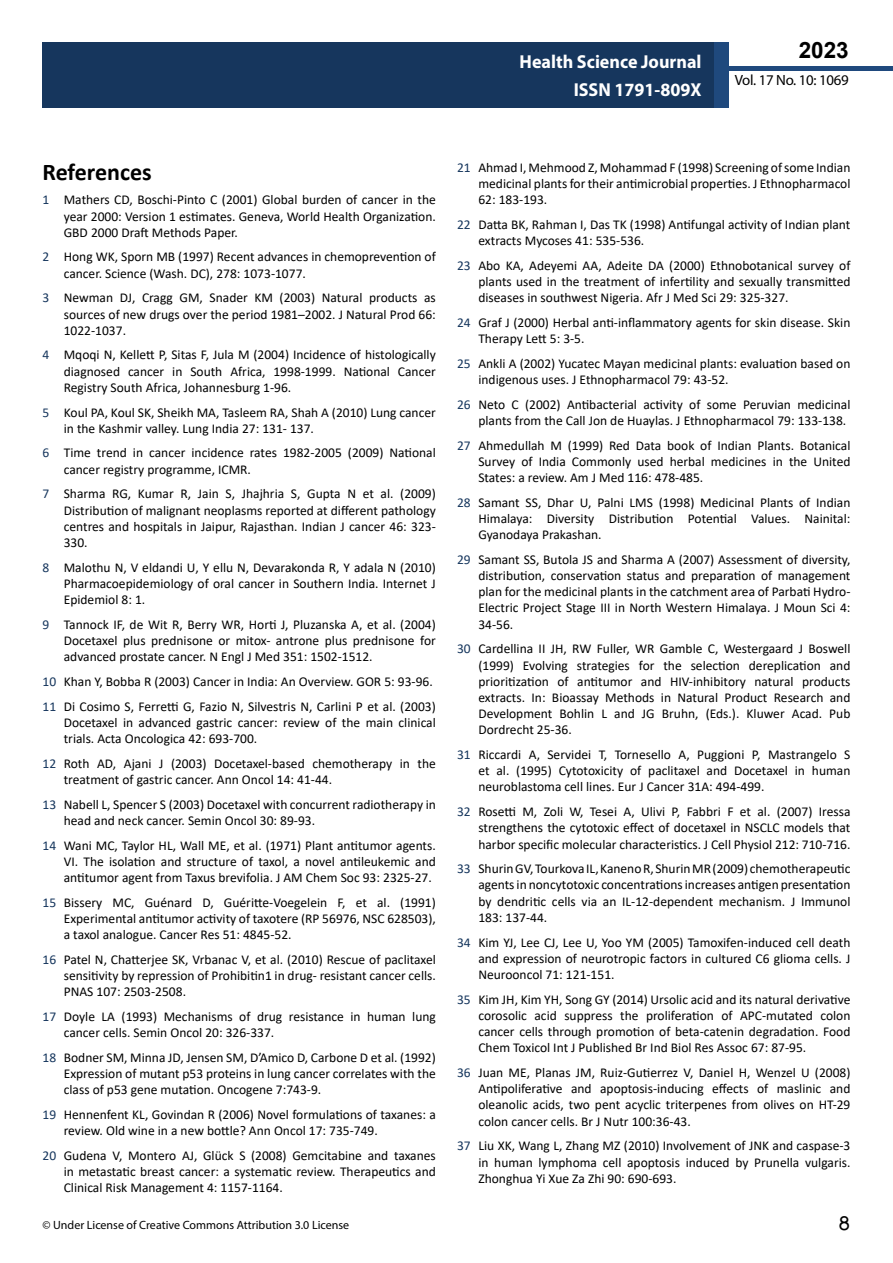
<style>
.page{position:relative;width:893px;height:1263px;background:#fff}
.page>*{position:absolute;margin:0;border:0;box-sizing:border-box;transform-origin:0 0}
.t1{font:25.5px "Tunga";color:#000}
.t2{font:700 24px "Calibri";color:#000}
.t3{font:700 22.5px "Arial";color:#000}
.t4{font:700 18.75px/27.2px "Myriad Pro";color:#fff;text-align:right;scale:.96 1}
.t5{font:14.85px "Myriad Pro";letter-spacing:-.02em;color:#000}
.t6{font:13.5px/16.2px "Calibri";color:#000;text-align:justify}
.t7{font:12px "Myriad Pro";color:#000}
.s1{color:#16365d}
</style>
<div class="page">
<div style="left:722px;top:66px;width:171px;height:5px;background:#1f497d"></div>
<div style="left:43px;top:42px;width:671px;height:66px;background:#16365d"></div>
<div style="left:714px;top:42px;width:15px;height:66px;background:#1f497d"></div>
<h3 class="t4" style="left:520px;top:48px;width:191px">Health Science Journal<br>ISSN 1791-809X</h3>
<h3 class="t3" style="left:799px;top:35px;width:52px">2023</h3>
<p class="t5" style="left:735px;top:71px;width:115px">Vol. 17 No. 10: 1069</p>
<h2 class="t2" style="left:43px;top:155px;width:111px">References</h2>
<p class="t6" style="left:64px;top:191px;width:374px;text-indent:-21px"><span class="s1">1</span> Mathers CD, Boschi-Pinto C (2001) Global burden of cancer in the year 2000: Version 1 estimates. Geneva, World Health Organization.<br>GBD 2000 Draft Methods Paper.</p>
<p class="t6" style="left:64px;top:248px;width:374px;text-indent:-21px"><span class="s1">2</span> Hong WK, Sporn MB (1997) Recent advances in chemoprevention of cancer. Science (Wash. DC), 278: 1073-1077.</p>
<p class="t6" style="left:64px;top:289px;width:374px;text-indent:-21px"><span class="s1">3</span> Newman DJ, Cragg GM, Snader KM (2003) Natural products as sources of new drugs over the period 1981–2002. J Natural Prod 66:<br>1022-1037.</p>
<p class="t6" style="left:64px;top:346px;width:374px;text-indent:-21px"><span class="s1">4</span> Mqoqi N, Kellett P, Sitas F, Jula M (2004) Incidence of histologically diagnosed cancer in South Africa, 1998-1999. National Cancer Registry South Africa, Johannesburg 1-96.</p>
<p class="t6" style="left:64px;top:404px;width:374px;text-indent:-21px"><span class="s1">5</span> Koul PA, Koul SK, Sheikh MA, Tasleem RA, Shah A (2010) Lung cancer in the Kashmir valley. Lung India 27: 131- 137.</p>
<p class="t6" style="left:64px;top:444px;width:374px;text-indent:-21px"><span class="s1">6</span> Time trend in cancer incidence rates 1982-2005 (2009) National cancer registry programme, ICMR.</p>
<p class="t6" style="left:64px;top:485px;width:374px;text-indent:-21px"><span class="s1">7</span> Sharma RG, Kumar R, Jain S, Jhajhria S, Gupta N et al. (2009)<br>Distribution of malignant neoplasms reported at different pathology centres and hospitals in Jaipur, Rajasthan. Indian J cancer 46: 323- 330.</p>
<p class="t6" style="left:64px;top:559px;width:374px;text-indent:-21px"><span class="s1">8</span> Malothu N, V eldandi U, Y ellu N, Devarakonda R, Y adala N (2010)<br>Pharmacoepidemiology of oral cancer in Southern India. Internet J Epidemiol 8: 1.</p>
<p class="t6" style="left:64px;top:616px;width:374px;text-indent:-21px"><span class="s1">9</span> Tannock IF, de Wit R, Berry WR, Horti J, Pluzanska A, et al. (2004)<br>Docetaxel plus prednisone or mitox- antrone plus prednisone for advanced prostate cancer. N Engl J Med 351: 1502-1512.</p>
<p class="t6" style="left:43px;top:669px;width:395px;line-height:24.8px"><span class="s1">10</span> Khan Y, Bobba R (2003) Cancer in India: An Overview. GOR 5: 93-96.<br><span class="s1">11</span> Di Cosimo S, Ferretti G, Fazio N, Silvestris N, Carlini P et al. (2003)</p>
<p class="t6" style="left:64px;top:714px;width:374px">Docetaxel in advanced gastric cancer: review of the main clinical trials. Acta Oncologica 42: 693-700.</p>
<p class="t6" style="left:64px;top:755px;width:374px;text-indent:-21px"><span class="s1">12</span> Roth AD, Ajani J (2003) Docetaxel-based chemotherapy in the treatment of gastric cancer. Ann Oncol 14: 41-44.</p>
<p class="t6" style="left:64px;top:796px;width:374px;text-indent:-21px"><span class="s1">13</span> Nabell L, Spencer S (2003) Docetaxel with concurrent radiotherapy in head and neck cancer. Semin Oncol 30: 89-93.</p>
<p class="t6" style="left:64px;top:837px;width:374px;text-indent:-21px"><span class="s1">14</span> Wani MC, Taylor HL, Wall ME, et al. (1971) Plant antitumor agents.<br>VI. The isolation and structure of taxol, a novel antileukemic and antitumor agent from Taxus brevifolia. J AM Chem Soc 93: 2325-27.</p>
<p class="t6" style="left:64px;top:894px;width:374px;text-indent:-21px"><span class="s1">15</span> Bissery MC, Guénard D, Guéritte-Voegelein F, et al. (1991)<br>Experimental antitumor activity of taxotere (RP 56976, NSC 628503), a taxol analogue. Cancer Res 51: 4845-52.</p>
<p class="t6" style="left:64px;top:951px;width:374px;text-indent:-21px"><span class="s1">16</span> Patel N, Chatterjee SK, Vrbanac V, et al. (2010) Rescue of paclitaxel sensitivity by repression of Prohibitin1 in drug- resistant cancer cells.<br>PNAS 107: 2503-2508.</p>
<p class="t6" style="left:64px;top:1008px;width:374px;text-indent:-21px"><span class="s1">17</span> Doyle LA (1993) Mechanisms of drug resistance in human lung cancer cells. Semin Oncol 20: 326-337.</p>
<p class="t6" style="left:64px;top:1049px;width:374px;text-indent:-21px"><span class="s1">18</span> Bodner SM, Minna JD, Jensen SM, D’Amico D, Carbone D et al. (1992)<br>Expression of mutant p53 proteins in lung cancer correlates with the class of p53 gene mutation. Oncogene 7:743-9.</p>
<p class="t6" style="left:64px;top:1106px;width:374px;text-indent:-21px"><span class="s1">19</span> Hennenfent KL, Govindan R (2006) Novel formulations of taxanes: a review. Old wine in a new bottle? Ann Oncol 17: 735-749.</p>
<p class="t6" style="left:64px;top:1147px;width:374px;text-indent:-21px"><span class="s1">20</span> Gudena V, Montero AJ, Glück S (2008) Gemcitabine and taxanes in metastatic breast cancer: a systematic review. Therapeutics and Clinical Risk Management 4: 1157-1164.</p>
<p class="t6" style="left:478px;top:159px;width:374px;text-indent:-21px"><span class="s1">21</span> Ahmad I, Mehmood Z, Mohammad F (1998) Screening of some Indian medicinal plants for their antimicrobial properties. J Ethnopharmacol 62: 183-193.</p>
<p class="t6" style="left:478px;top:216px;width:374px;text-indent:-21px"><span class="s1">22</span> Datta BK, Rahman I, Das TK (1998) Antifungal activity of Indian plant extracts Mycoses 41: 535-536.</p>
<p class="t6" style="left:478px;top:257px;width:374px;text-indent:-21px"><span class="s1">23</span> Abo KA, Adeyemi AA, Adeite DA (2000) Ethnobotanical survey of plants used in the treatment of infertility and sexually transmitted diseases in southwest Nigeria. Afr J Med Sci 29: 325-327.</p>
<p class="t6" style="left:478px;top:314px;width:374px;text-indent:-21px"><span class="s1">24</span> Graf J (2000) Herbal anti‐inflammatory agents for skin disease. Skin<br>Therapy Lett 5: 3-5.</p>
<p class="t6" style="left:478px;top:355px;width:374px;text-indent:-21px"><span class="s1">25</span> Ankli A (2002) Yucatec Mayan medicinal plants: evaluation based on indigenous uses. J Ethnopharmacol 79: 43-52.</p>
<p class="t6" style="left:478px;top:396px;width:374px;text-indent:-21px"><span class="s1">26</span> Neto C (2002) Antibacterial activity of some Peruvian medicinal plants from the Call Jon de Huaylas. J Ethnopharmacol 79: 133-138.</p>
<p class="t6" style="left:478px;top:437px;width:374px;text-indent:-21px"><span class="s1">27</span> Ahmedullah M (1999) Red Data book of Indian Plants. Botanical Survey of India Commonly used herbal medicines in the United States: a review. Am J Med 116: 478-485.</p>
<p class="t6" style="left:478px;top:494px;width:374px;text-indent:-21px"><span class="s1">28</span> Samant SS, Dhar U, Palni LMS (1998) Medicinal Plants of Indian Himalaya: Diversity Distribution Potential Values. Nainital:<br>Gyanodaya Prakashan.</p>
<p class="t6" style="left:478px;top:551px;width:374px;text-indent:-21px"><span class="s1">29</span> Samant SS, Butola JS and Sharma A (2007) Assessment of diversity, distribution, conservation status and preparation of management plan for the medicinal plants in the catchment area of Parbati Hydro-Electric Project Stage III in North Western Himalaya. J Moun Sci 4:<br>34-56.</p>
<p class="t6" style="left:478px;top:640px;width:374px;text-indent:-21px"><span class="s1">30</span> Cardellina II JH, RW Fuller, WR Gamble C, Westergaard J Boswell (1999) Evolving strategies for the selection dereplication and prioritization of antitumor and HIV-inhibitory natural products extracts. In: Bioassay Methods in Natural Product Research and Development Bohlin L and JG Bruhn, (Eds.). Kluwer Acad. Pub Dordrecht 25-36.</p>
<p class="t6" style="left:478px;top:746px;width:374px;text-indent:-21px"><span class="s1">31</span> Riccardi A, Servidei T, Tornesello A, Puggioni P, Mastrangelo S et al. (1995) Cytotoxicity of paclitaxel and Docetaxel in human neuroblastoma cell lines. Eur J Cancer 31A: 494‐499.</p>
<p class="t6" style="left:478px;top:803px;width:374px;text-indent:-21px"><span class="s1">32</span> Rosetti M, Zoli W, Tesei A, Ulivi P, Fabbri F et al. (2007) Iressa strengthens the cytotoxic effect of docetaxel in NSCLC models that harbor specific molecular characteristics. J Cell Physiol 212: 710‐716.</p>
<p class="t6" style="left:478px;top:860px;width:374px;text-indent:-21px"><span class="s1">33</span> Shurin GV, Tourkova IL, Kaneno R, Shurin MR (2009) chemotherapeutic agents in noncytotoxic concentrations increases antigen presentation by dendritic cells via an IL‐12‐dependent mechanism. J Immunol 183: 137‐44.</p>
<p class="t6" style="left:478px;top:934px;width:374px;text-indent:-21px"><span class="s1">34</span> Kim YJ, Lee CJ, Lee U, Yoo YM (2005) Tamoxifen‐induced cell death and expression of neurotropic factors in cultured C6 glioma cells. J Neurooncol 71: 121‐151.</p>
<p class="t6" style="left:478px;top:991px;width:374px;text-indent:-21px"><span class="s1">35</span> Kim JH, Kim YH, Song GY (2014) Ursolic acid and its natural derivative corosolic acid suppress the proliferation of APC-mutated colon cancer cells through promotion of beta-catenin degradation. Food Chem Toxicol Int J Published Br Ind Biol Res Assoc 67: 87-95.</p>
<p class="t6" style="left:478px;top:1064px;width:374px;text-indent:-21px"><span class="s1">36</span> Juan ME, Planas JM, Ruiz-Gutierrez V, Daniel H, Wenzel U (2008)<br>Antipoliferative and apoptosis-inducing effects of maslinic and oleanolic acids, two pent acyclic triterpenes from olives on HT-29 colon cancer cells. Br J Nutr 100:36-43.</p>
<p class="t6" style="left:478px;top:1137px;width:374px;text-indent:-21px"><span class="s1">37</span> Liu XK, Wang L, Zhang MZ (2010) Involvement of JNK and caspase-3 in human lymphoma cell apoptosis induced by Prunella vulgaris.<br>Zhonghua Yi Xue Za Zhi 90: 690-693.</p>
<p class="t7" style="left:43px;top:1218px;width:308px">© Under License of Creative Commons Attribution 3.0 License</p>
<h1 class="t1" style="left:839px;top:1206px;width:13px">8</h1>
</div>
